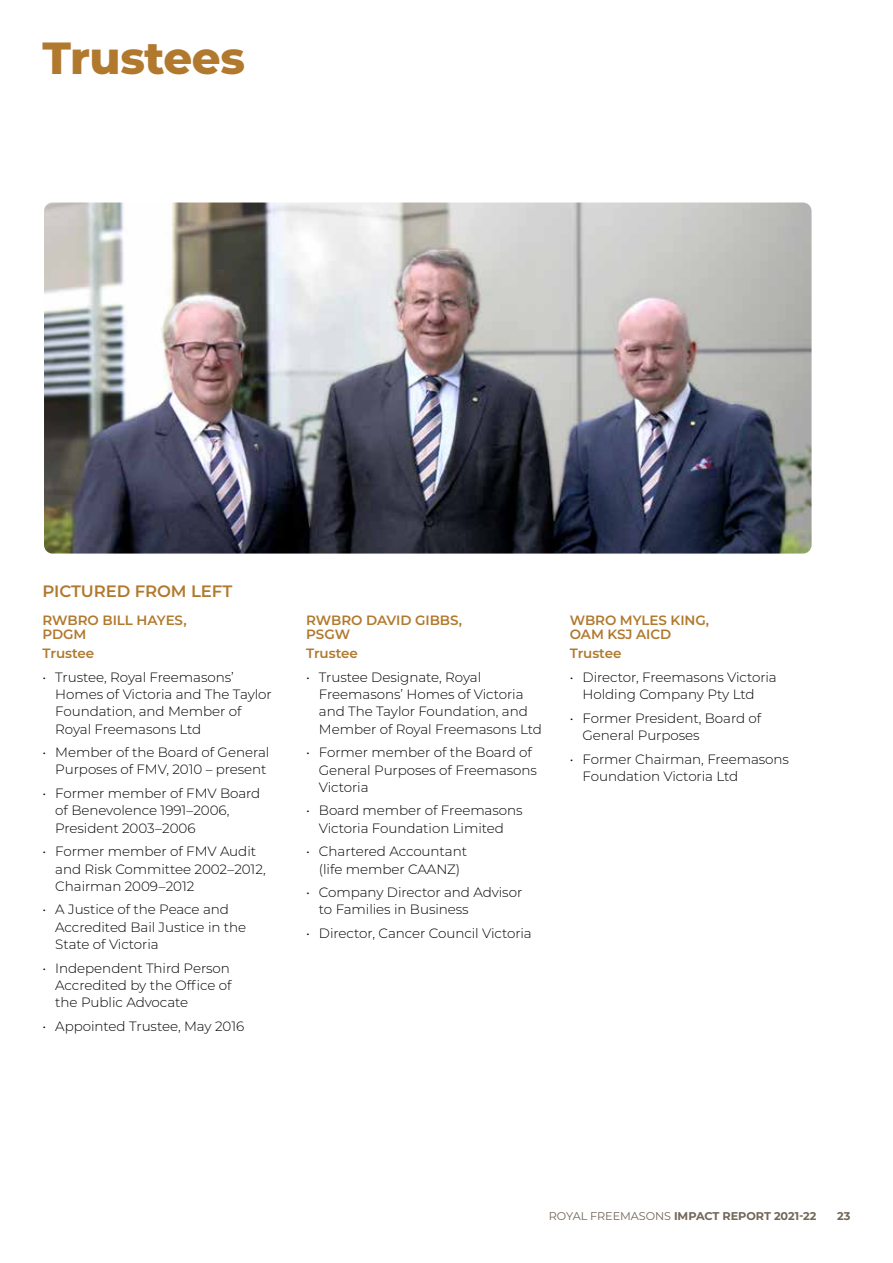
<style>
.page{position:relative;width:893px;height:1263px;background:#fff}
.page>*{position:absolute;margin:0;border:0;box-sizing:border-box;transform-origin:0 0}
.t1{font:800 45px "Montserrat";letter-spacing:-.01em;color:#b1792e}
.t2{font:600 16.5px "Montserrat";letter-spacing:-.005em;color:#b1792e}
.t3{font:300 13.5px/17.2px "Montserrat";letter-spacing:-.005em;color:#000}
.t4{font:600 13.5px/13.5px "Montserrat";letter-spacing:-.005em;color:#b1792e}
.t5{font:700 11.25px "Montserrat";letter-spacing:-.005em;color:#726658}
.s1{font-weight:400}
</style>
<div class="page">
<img style="left:44px;top:202px;width:768px;height:352px">
<h1 class="t1" style="left:43px;top:25px;width:204px">Trustees</h1>
<p class="t2" style="left:43px;top:579px;width:191px">PICTURED FROM LEFT</p>
<p class="t4" style="left:43px;top:613px;width:146px">RWBRO BILL HAYES,<br>PDGM</p>
<p class="t4" style="left:43px;top:646px;width:53px">Trustee</p>
<p class="t3" style="left:55px;top:668px;width:218px;text-indent:-13px">• Trustee, Royal Freemasons’<br>Homes of Victoria and The Taylor<br>Foundation, and Member of<br>Royal Freemasons Ltd</p>
<p class="t3" style="left:43px;top:743px;width:228px;text-align:right">• Member of the Board of General<br>Purposes of FMV, 2010 – present</p>
<p class="t3" style="left:55px;top:784px;width:207px;text-indent:-13px">• Former member of FMV Board of Benevolence 1991–2006,<br>President 2003–2006</p>
<p class="t3" style="left:55px;top:842px;width:212px;text-indent:-13px">• Former member of FMV Audit and Risk Committee 2002–2012,<br>Chairman 2009–2012</p>
<p class="t3" style="left:55px;top:900px;width:192px;text-indent:-13px">• A Justice of the Peace and<br>Accredited Bail Justice in the<br>State of Victoria</p>
<p class="t3" style="left:55px;top:959px;width:178px;text-align:justify;text-indent:-13px">• Independent Third Person Accredited by the Office of the Public Advocate</p>
<p class="t3" style="left:43px;top:1017px;width:203px">• Appointed Trustee, May 2016</p>
<p class="t4" style="left:306px;top:613px;width:157px">RWBRO DAVID GIBBS,<br>PSGW</p>
<p class="t4" style="left:306px;top:646px;width:53px">Trustee</p>
<p class="t3" style="left:319px;top:668px;width:225px;text-indent:-13px">• Trustee Designate, Royal<br>Freemasons’ Homes of Victoria and The Taylor Foundation, and<br>Member of Royal Freemasons Ltd</p>
<p class="t3" style="left:319px;top:743px;width:220px;text-indent:-13px">• Former member of the Board of<br>General Purposes of Freemasons<br>Victoria</p>
<p class="t3" style="left:306px;top:801px;width:218px;text-align:center">• Board member of Freemasons<br>Victoria Foundation Limited</p>
<p class="t3" style="left:306px;top:842px;width:162px;text-align:center">• Chartered Accountant (life member CAANZ)</p>
<p class="t3" style="left:319px;top:883px;width:205px;text-indent:-13px">• Company Director and Advisor to Families in Business</p>
<p class="t3" style="left:306px;top:924px;width:227px">• Director, Cancer Council Victoria</p>
<p class="t4" style="left:570px;top:613px;width:141px">WBRO MYLES KING,<br>OAM KSJ AICD</p>
<p class="t4" style="left:570px;top:646px;width:53px">Trustee</p>
<p class="t3" style="left:583px;top:668px;width:196px;text-indent:-13px">• Director, Freemasons Victoria<br>Holding Company Pty Ltd</p>
<p class="t3" style="left:583px;top:709px;width:180px;text-indent:-13px">• Former President, Board of<br>General Purposes</p>
<p class="t3" style="left:583px;top:750px;width:208px;text-indent:-13px">• Former Chairman, Freemasons<br>Foundation Victoria Ltd</p>
<p class="t5" style="left:549px;top:1208px;width:269px"><span class="s1">ROYAL FREEMASONS</span> IMPACT REPORT 2021-22</p>
<p class="t5" style="left:837px;top:1208px;width:15px">23</p>
</div>
